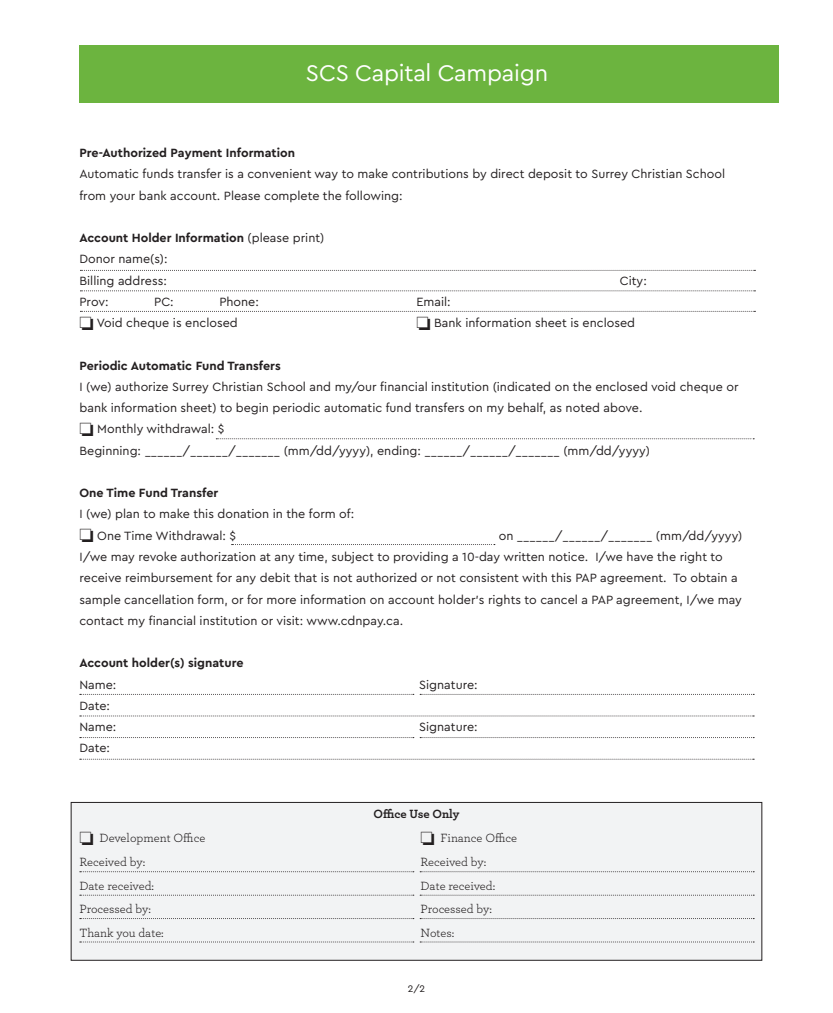
<style>
.page{position:relative;width:833px;height:1013px;background:#fff}
.page>*{position:absolute;margin:0;border:0;box-sizing:border-box;transform-origin:0 0}
.t1{font:23.75px "Cera Pro";letter-spacing:-.01em;color:#fff}
.t2{font:12.5px/21.2px "Cera Pro";color:#231f20}
.t3{font:700 12.5px "Cera Pro";color:#231f20}
.t4{font:12.5px "Archer";color:#231f20}
.t5{font:700 12.5px "Archer";letter-spacing:-.005em;color:#231f20}
.t6{font:10px "Cera Pro";color:#231f20}
.s1{font-weight:400}
</style>
<div class="page">
<svg style="left:80px;top:270px;width:675px;height:1px"></svg>
<svg style="left:80px;top:311px;width:675px;height:1px"></svg>
<svg style="left:216px;top:438px;width:538px;height:1px"></svg>
<svg style="left:231px;top:544px;width:264px;height:1px"></svg>
<svg style="left:80px;top:694px;width:334px;height:1px"></svg>
<svg style="left:420px;top:694px;width:334px;height:1px"></svg>
<svg style="left:80px;top:715px;width:674px;height:1px"></svg>
<svg style="left:80px;top:737px;width:334px;height:1px"></svg>
<svg style="left:420px;top:737px;width:334px;height:1px"></svg>
<svg style="left:80px;top:759px;width:674px;height:1px"></svg>
<div style="left:71px;top:802px;width:690px;height:158px;background:#f2f3f4"></div>
<div style="left:71px;top:802px;width:691px;height:158px;border:1px solid #231f20"></div>
<svg style="left:80px;top:871px;width:334px;height:1px"></svg>
<svg style="left:80px;top:894px;width:334px;height:1px"></svg>
<svg style="left:80px;top:918px;width:334px;height:1px"></svg>
<svg style="left:80px;top:941px;width:334px;height:1px"></svg>
<svg style="left:420px;top:871px;width:334px;height:1px"></svg>
<svg style="left:420px;top:894px;width:334px;height:1px"></svg>
<svg style="left:420px;top:918px;width:334px;height:1px"></svg>
<svg style="left:420px;top:941px;width:334px;height:1px"></svg>
<svg style="left:80px;top:290px;width:675px;height:1px"></svg>
<div style="left:79px;top:45px;width:700px;height:58px;background:#6cb43f"></div>
<p class="t1" style="left:306px;top:57px;width:244px">SCS Capital Campaign</p>
<p class="t3" style="left:79px;top:144px;width:217px">Pre-Authorized Payment Information</p>
<p class="t2" style="left:79px;top:163px;width:647px">Automatic funds transfer is a convenient way to make contributions by direct deposit to Surrey Christian School from your bank account. Please complete the following:</p>
<p class="t3" style="left:79px;top:229px;width:246px">Account Holder Information <span class="s1">(please print)</span></p>
<p class="t2" style="left:79px;top:248px;width:90px">Donor name(s):</p>
<p class="t2" style="left:79px;top:269px;width:89px">Billing address:</p>
<p class="t2" style="left:619px;top:269px;width:29px">City:</p>
<p class="t2" style="left:79px;top:290px;width:31px">Prov:</p>
<p class="t2" style="left:154px;top:290px;width:21px">PC:</p>
<p class="t2" style="left:219px;top:290px;width:41px">Phone:</p>
<p class="t2" style="left:416px;top:290px;width:36px">Email:</p>
<p class="t2" style="left:79px;top:312px;width:160px">□ Void cheque is enclosed</p>
<p class="t2" style="left:416px;top:312px;width:220px">□ Bank information sheet is enclosed</p>
<p class="t3" style="left:79px;top:357px;width:203px">Periodic Automatic Fund Transfers</p>
<p class="t2" style="left:79px;top:375px;width:660px">I (we) authorize Surrey Christian School and my/our financial institution (indicated on the enclosed void cheque or bank information sheet) to begin periodic automatic fund transfers on my behalf, as noted above.</p>
<p class="t2" style="left:79px;top:418px;width:147px">□ Monthly withdrawal: $</p>
<p class="t2" style="left:79px;top:439px;width:572px">Beginning: ______/______/_______ (mm/dd/yyyy), ending: ______/______/_______ (mm/dd/yyyy)</p>
<p class="t3" style="left:79px;top:484px;width:140px">One Time Fund Transfer</p>
<p class="t2" style="left:79px;top:503px;width:276px">I (we) plan to make this donation in the form of:</p>
<p class="t2" style="left:79px;top:524px;width:158px">□ One Time Withdrawal: $</p>
<p class="t2" style="left:498px;top:524px;width:245px">on ______/______/_______ (mm/dd/yyyy)</p>
<p class="t2" style="left:79px;top:545px;width:664px">I/we may revoke authorization at any time, subject to providing a 10-day written notice. I/we have the right to receive reimbursement for any debit that is not authorized or not consistent with this PAP agreement. To obtain a sample cancellation form, or for more information on account holder’s rights to cancel a PAP agreement, I/we may contact my financial institution or visit: www.cdnpay.ca.</p>
<p class="t3" style="left:79px;top:654px;width:165px">Account holder(s) signature</p>
<p class="t2" style="left:79px;top:673px;width:38px">Name:</p>
<p class="t2" style="left:419px;top:673px;width:60px">Signature:</p>
<p class="t2" style="left:79px;top:694px;width:32px">Date:</p>
<p class="t2" style="left:79px;top:715px;width:38px">Name:</p>
<p class="t2" style="left:419px;top:715px;width:60px">Signature:</p>
<p class="t2" style="left:79px;top:737px;width:32px">Date:</p>
<p class="t5" style="left:373px;top:804px;width:88px">Office Use Only</p>
<p class="t4" style="left:79px;top:829px;width:127px">□ Development Office</p>
<p class="t4" style="left:420px;top:829px;width:98px">□ Finance Office</p>
<p class="t4" style="left:79px;top:853px;width:67px">Received by:</p>
<p class="t4" style="left:420px;top:853px;width:67px">Received by:</p>
<p class="t4" style="left:79px;top:876px;width:76px">Date received:</p>
<p class="t4" style="left:420px;top:876px;width:76px">Date received:</p>
<p class="t4" style="left:79px;top:900px;width:73px">Processed by:</p>
<p class="t4" style="left:420px;top:900px;width:73px">Processed by:</p>
<p class="t4" style="left:79px;top:924px;width:86px">Thank you date:</p>
<p class="t4" style="left:420px;top:924px;width:35px">Notes:</p>
<p class="t6" style="left:408px;top:981px;width:19px">2/2</p>
</div>
